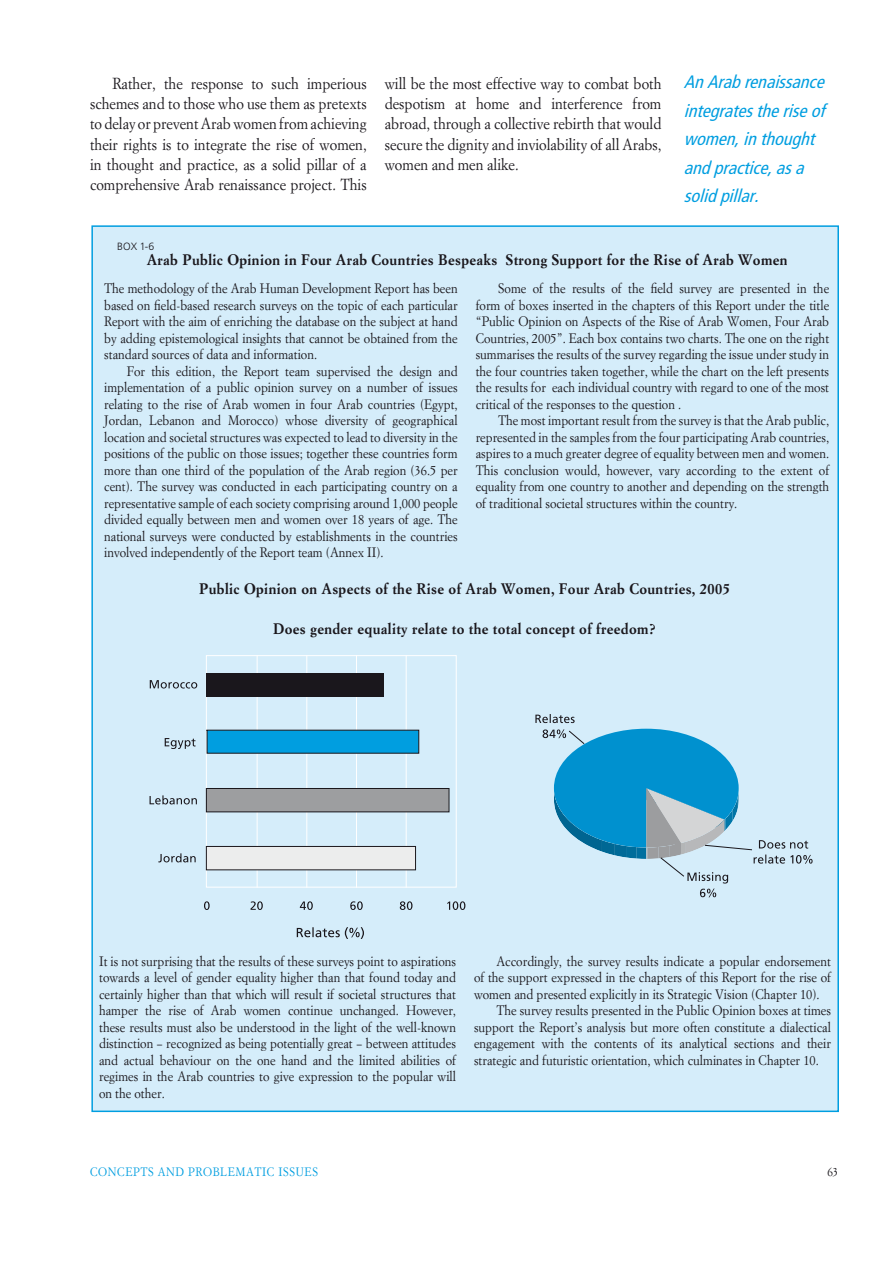
<style>
.page{position:relative;width:893px;height:1263px;background:#fff}
.page>*{position:absolute;margin:0;border:0;box-sizing:border-box;transform-origin:0 0}
.t1{font:italic 18px/28.5px "Hdr Frutiger Cond";color:#009ee0}
.t2{font:15.75px/20.2px "Hdr Garamond";color:#1a171c;text-align:justify}
.t3{font:700 15px "Hdr Garamond";letter-spacing:.025em;color:#1a171c}
.t4{font:13.5px/16.5px "Hdr Garamond";color:#1a171c;text-align:justify}
.t5{font:12px "Hdr Garamond";letter-spacing:.05em;color:#009ee0}
.t6{font:12px "Hdr Garamond";color:#1a171c}
.t7{font:300 10.5px "Hdr Frutiger";color:#1a171c}
</style>
<div class="page">
<div style="left:92px;top:226px;width:746px;height:885px;background:#d5edfa"></div>
<div style="left:206px;top:655px;width:251px;height:232px;border:1px solid #fff"></div>
<hr style="left:257px;top:656px;width:1px;height:231px;background:#fff">
<hr style="left:307px;top:656px;width:1px;height:231px;background:#fff">
<hr style="left:356px;top:656px;width:1px;height:231px;background:#fff">
<hr style="left:406px;top:656px;width:1px;height:231px;background:#fff">
<div style="left:206px;top:846px;width:210px;height:24px;background:#eceded"></div>
<div style="left:206px;top:846px;width:210px;height:24px;border:1px solid #1a171c"></div>
<div style="left:206px;top:788px;width:243px;height:24px;background:#9d9ea0"></div>
<div style="left:206px;top:788px;width:243px;height:24px;border:1px solid #1a171c"></div>
<svg style="left:206px;top:730px;width:213px;height:24px;background:#0594d1"></svg>
<div style="left:206px;top:673px;width:178px;height:23px;background:#1a171c"></div>
<svg style="left:204px;top:901px;width:6px;height:9px"></svg>
<svg style="left:251px;top:901px;width:12px;height:9px"></svg>
<svg style="left:300px;top:901px;width:13px;height:9px"></svg>
<svg style="left:350px;top:901px;width:13px;height:9px"></svg>
<svg style="left:400px;top:901px;width:12px;height:9px"></svg>
<svg style="left:447px;top:901px;width:18px;height:9px"></svg>
<svg style="left:158px;top:853px;width:38px;height:9px"></svg>
<svg style="left:150px;top:795px;width:47px;height:9px"></svg>
<svg style="left:165px;top:738px;width:31px;height:11px"></svg>
<svg style="left:150px;top:680px;width:47px;height:8px"></svg>
<svg style="left:297px;top:927px;width:67px;height:12px"></svg>
<svg style="left:535px;top:714px;width:40px;height:9px"></svg>
<svg style="left:543px;top:729px;width:269px;height:168px"></svg>
<p class="t2" style="left:90px;top:73px;width:278px;text-indent:23px">Rather, the response to such imperious schemes and to those who use them as pretexts to delay or prevent Arab women from achieving their rights is to integrate the rise of women, in thought and practice, as a solid pillar of a comprehensive Arab renaissance project. This</p>
<p class="t2" style="left:385px;top:73px;width:278px">will be the most effective way to combat both despotism at home and interference from abroad, through a collective rebirth that would secure the dignity and inviolability of all Arabs, women and men alike.</p>
<h1 class="t1" style="left:684px;top:68px;width:142px">An Arab renaissance integrates the rise of women, in thought and practice, as a solid pillar.</h1>
<p class="t7" style="left:117px;top:240px;width:39px">Box 1-6</p>
<p class="t3" style="left:147px;top:250px;width:642px">Arab Public Opinion in Four Arab Countries Bespeaks Strong Support for the Rise of Arab Women</p>
<p class="t4" style="left:104px;top:280px;width:355px">The methodology of the Arab Human Development Report has been based on field-based research surveys on the topic of each particular Report with the aim of enriching the database on the subject at hand by adding epistemological insights that cannot be obtained from the standard sources of data and information.</p>
<p class="t4" style="left:104px;top:362px;width:355px;text-indent:23px">For this edition, the Report team supervised the design and implementation of a public opinion survey on a number of issues relating to the rise of Arab women in four Arab countries (Egypt, Jordan, Lebanon and Morocco) whose diversity of geographical location and societal structures was expected to lead to diversity in the positions of the public on those issues; together these countries form more than one third of the population of the Arab region (36.5 per cent). The survey was conducted in each participating country on a representative sample of each society comprising around 1,000 people divided equally between men and women over 18 years of age. The national surveys were conducted by establishments in the countries involved independently of the Report team (Annex II).</p>
<p class="t4" style="left:476px;top:280px;width:355px;text-indent:23px">Some of the results of the field survey are presented in the form of boxes inserted in the chapters of this Report under the title “Public Opinion on Aspects of the Rise of Arab Women, Four Arab Countries, 2005”. Each box contains two charts. The one on the right summarises the results of the survey regarding the issue under study in the four countries taken together, while the chart on the left presents the results for each individual country with regard to one of the most critical of the responses to the question .</p>
<p class="t4" style="left:476px;top:412px;width:355px;text-indent:23px">The most important result from the survey is that the Arab public, represented in the samples from the four participating Arab countries, aspires to a much greater degree of equality between men and women.<br>This conclusion would, however, vary according to the extent of equality from one country to another and depending on the strength of traditional societal structures within the country.</p>
<p class="t3" style="left:199px;top:579px;width:532px">Public Opinion on Aspects of the Rise of Arab Women, Four Arab Countries, 2005</p>
<p class="t3" style="left:273px;top:619px;width:384px">Does gender equality relate to the total concept of freedom?</p>
<p class="t4" style="left:99px;top:953px;width:358px">It is not surprising that the results of these surveys point to aspirations towards a level of gender equality higher than that found today and certainly higher than that which will result if societal structures that hamper the rise of Arab women continue unchanged. However, these results must also be understood in the light of the well-known distinction – recognized as being potentially great – between attitudes and actual behaviour on the one hand and the limited abilities of regimes in the Arab countries to give expression to the popular will on the other.</p>
<p class="t4" style="left:496px;top:953px;width:336px">Accordingly, the survey results indicate a popular endorsement</p>
<p class="t4" style="left:474px;top:969px;width:358px">of the support expressed in the chapters of this Report for the rise of</p>
<p class="t4" style="left:474px;top:985px;width:347px">women and presented explicitly in its Strategic Vision (Chapter 10).</p>
<p class="t4" style="left:496px;top:1002px;width:336px">The survey results presented in the Public Opinion boxes at times</p>
<p class="t4" style="left:474px;top:1018px;width:358px">support the Report’s analysis but more often constitute a dialectical</p>
<p class="t4" style="left:474px;top:1035px;width:358px">engagement with the contents of its analytical sections and their</p>
<p class="t4" style="left:474px;top:1051px;width:346px">strategic and futuristic orientation, which culminates in Chapter 10.</p>
<p class="t5" style="left:90px;top:1165px;width:230px">CONCEPTS AND PROBLEMATIC ISSUES</p>
<p class="t6" style="left:827px;top:1165px;width:13px">63</p>
</div>
